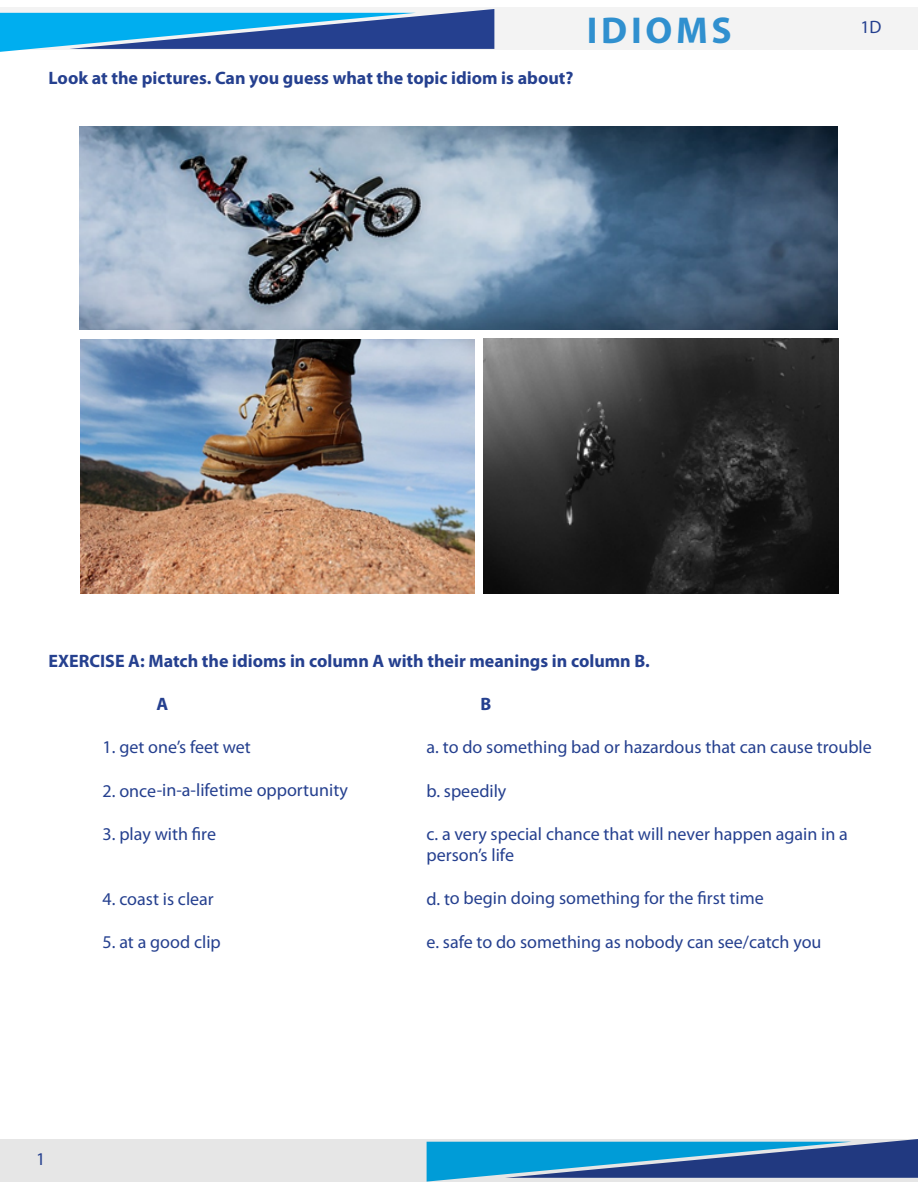
<style>
.page{position:relative;width:918px;height:1188px;background:#fff}
.page>*{position:absolute;margin:0;border:0;box-sizing:border-box;transform-origin:0 0}
.t1{font:700 37.5px "Myriad Pro";letter-spacing:.1em;color:#3090cf}
.t2{font:18px/21.6px "Myriad Pro";color:#25408f}
.t3{font:700 18px "Myriad Pro";color:#25408f}
</style>
<div class="page">
<div style="left:0;top:8px;width:918px;height:42px;background:#f3f3f3"></div>
<svg style="left:0;top:9px;width:494px;height:43px"></svg>
<svg style="left:0;top:1139px;width:918px;height:43px;fill:#e6e6e6"></svg>
<img style="left:80px;top:126px;width:758px;height:204px">
<img style="left:484px;top:339px;width:354px;height:255px">
<img style="left:80px;top:339px;width:394px;height:255px">
<p class="t3" style="left:49px;top:66px;width:526px">Look at the pictures. Can you guess what the topic idiom is about?</p>
<h1 class="t1" style="left:587px;top:6px;width:147px">IDIOMS</h1>
<p class="t2" style="left:860px;top:17px;width:23px">1D</p>
<p class="t3" style="left:49px;top:649px;width:603px">EXERCISE A: Match the idioms in column A with their meanings in column B.</p>
<p class="t3" style="left:157px;top:692px;width:13px">A</p>
<p class="t3" style="left:481px;top:692px;width:12px">B</p>
<p class="t2" style="left:103px;top:737px;width:150px">1. get one’s feet wet</p>
<p class="t2" style="left:427px;top:737px;width:447px">a. to do something bad or hazardous that can cause trouble</p>
<p class="t2" style="left:103px;top:780px;width:247px">2. once-in-a-lifetime opportunity</p>
<p class="t2" style="left:427px;top:780px;width:81px">b. speedily</p>
<p class="t2" style="left:103px;top:823px;width:115px">3. play with fire</p>
<p class="t2" style="left:427px;top:823px;width:423px">c. a very special chance that will never happen again in a person’s life</p>
<p class="t2" style="left:103px;top:888px;width:113px">4. coast is clear</p>
<p class="t2" style="left:427px;top:888px;width:339px">d. to begin doing something for the first time</p>
<p class="t2" style="left:103px;top:931px;width:120px">5. at a good clip</p>
<p class="t2" style="left:427px;top:931px;width:396px">e. safe to do something as nobody can see/catch you</p>
<p class="t2" style="left:36px;top:1149px;width:11px">1</p>
</div>
